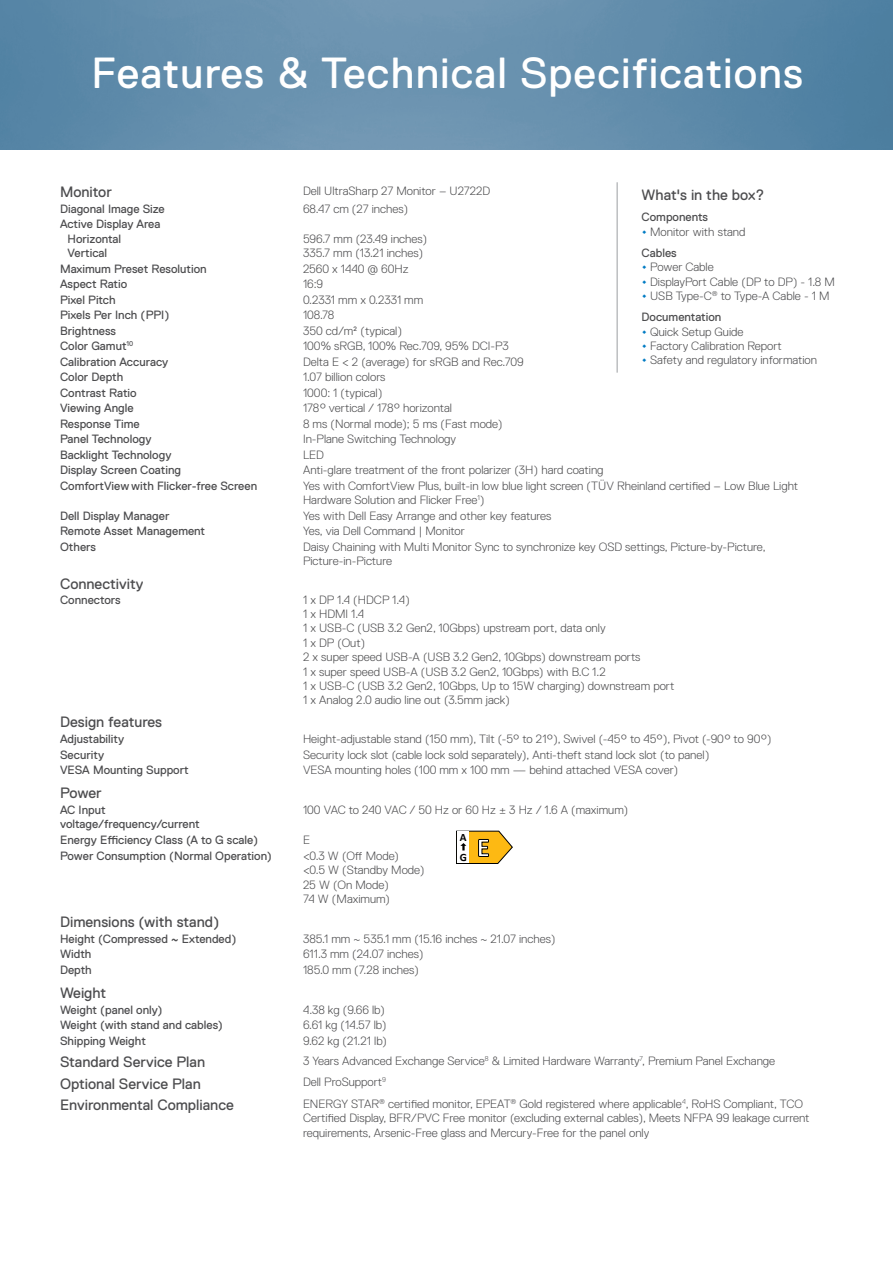
<style>
.page{position:relative;width:893px;height:1263px;background:#fff}
.page>*{position:absolute;margin:0;border:0;box-sizing:border-box;transform-origin:0 0}
.t1{font:43.5px "Dell Replica";letter-spacing:.025em;color:#fff}
.t2{font:700 27px "Calibri";color:#fff}
.t3{font:15px "Dell Replica";color:#4d4d4f}
.Spec_body{font:300 12px/14.4px "Dell Replica";color:#4d4d4f}
.Spec_body-2{font:12px "Dell Replica";color:#4d4d4f}
.What_s_in_the_box{font:12px "Dell Replica";color:#4d4d4f}
.t4{font:700 11.25px/19.5px "Calibri";color:#000}
.s1{font-weight:400;font-size:15px;color:#007bc3}
</style>
<div class="page">
<img style="left:0;top:0;width:893px;height:150px">
<hr style="left:617px;top:182px;width:1px;height:191px;background:#a7a9ac">
<svg style="left:456px;top:831px;width:57px;height:33px"></svg>
<p class="t1" style="left:91px;top:49px;width:713px">Features &amp; Technical Specifications</p>
<p class="t3" style="left:60px;top:184px;width:53px">Monitor</p>
<p class="Spec_body" style="left:303px;top:184px;width:189px">Dell UltraSharp 27 Monitor – U2722D</p>
<p class="Spec_body-2" style="left:60px;top:202px;width:106px">Diagonal Image Size</p>
<p class="Spec_body" style="left:303px;top:201px;width:106px">68.47 cm (27 inches)</p>
<p class="Spec_body-2" style="left:60px;top:217px;width:102px">Active Display Area</p>
<p class="Spec_body-2" style="left:68px;top:232px;width:55px">Horizontal</p>
<p class="Spec_body-2" style="left:68px;top:246px;width:41px">Vertical</p>
<p class="t3" style="left:641px;top:186px;width:124px">What's in the box?</p>
<p class="What_s_in_the_box" style="left:641px;top:211px;width:68px">Components</p>
<p class="Spec_body" style="left:641px;top:224px;width:106px"><span class="s1">•</span> Monitor with stand</p>
<p class="What_s_in_the_box" style="left:641px;top:246px;width:37px">Cables</p>
<p class="Spec_body" style="left:641px;top:260px;width:74px"><span class="s1">•</span> Power Cable</p>
<p class="Spec_body" style="left:641px;top:274px;width:195px"><span class="s1">•</span> DisplayPort Cable (DP to DP) - 1.8 M</p>
<p class="Spec_body" style="left:641px;top:289px;width:189px"><span class="s1">•</span> USB Type-C<sup>®</sup> to Type-A Cable - 1 M</p>
<p class="What_s_in_the_box" style="left:641px;top:310px;width:81px">Documentation</p>
<p class="Spec_body" style="left:641px;top:324px;width:103px"><span class="s1">•</span> Quick Setup Guide</p>
<p class="Spec_body" style="left:641px;top:339px;width:142px"><span class="s1">•</span> Factory Calibration Report</p>
<p class="Spec_body" style="left:641px;top:353px;width:177px"><span class="s1">•</span> Safety and regulatory information</p>
<p class="Spec_body" style="left:303px;top:231px;width:126px">596.7 mm (23.49 inches)</p>
<p class="Spec_body" style="left:303px;top:246px;width:121px">335.7 mm (13.21 inches)</p>
<p class="Spec_body-2" style="left:60px;top:262px;width:148px">Maximum Preset Resolution</p>
<p class="Spec_body" style="left:303px;top:261px;width:107px">2560 x 1440 @ 60Hz</p>
<p class="Spec_body-2" style="left:60px;top:277px;width:69px">Aspect Ratio</p>
<p class="Spec_body" style="left:303px;top:277px;width:22px">16:9</p>
<p class="Spec_body-2" style="left:60px;top:293px;width:57px">Pixel Pitch</p>
<p class="Spec_body" style="left:303px;top:292px;width:122px">0.2331 mm x 0.2331 mm</p>
<p class="Spec_body-2" style="left:60px;top:308px;width:111px">Pixels Per Inch (PPI)</p>
<p class="Spec_body" style="left:303px;top:308px;width:33px">108.78</p>
<p class="Spec_body-2" style="left:60px;top:324px;width:58px">Brightness</p>
<p class="Spec_body" style="left:303px;top:323px;width:101px">350 cd/m² (typical)</p>
<p class="Spec_body-2" style="left:60px;top:339px;width:75px">Color Gamut<sup>10</sup></p>
<p class="Spec_body" style="left:303px;top:339px;width:207px">100% sRGB, 100% Rec.709, 95% DCI-P3</p>
<p class="Spec_body-2" style="left:60px;top:355px;width:110px">Calibration Accuracy</p>
<p class="Spec_body" style="left:303px;top:354px;width:222px">Delta E &lt; 2 (average) for sRGB and Rec.709</p>
<p class="Spec_body-2" style="left:60px;top:370px;width:65px">Color Depth</p>
<p class="Spec_body" style="left:303px;top:370px;width:84px">1.07 billion colors</p>
<p class="Spec_body-2" style="left:60px;top:386px;width:78px">Contrast Ratio</p>
<p class="Spec_body" style="left:303px;top:385px;width:81px">1000: 1 (typical)</p>
<p class="Spec_body-2" style="left:60px;top:401px;width:75px">Viewing Angle</p>
<p class="Spec_body" style="left:303px;top:401px;width:150px">178° vertical / 178° horizontal</p>
<p class="Spec_body-2" style="left:60px;top:417px;width:81px">Response Time</p>
<p class="Spec_body" style="left:303px;top:416px;width:201px">8 ms (Normal mode); 5 ms (Fast mode)</p>
<p class="Spec_body-2" style="left:60px;top:432px;width:93px">Panel Technology</p>
<p class="Spec_body" style="left:303px;top:432px;width:155px">In-Plane Switching Technology</p>
<p class="Spec_body-2" style="left:60px;top:448px;width:113px">Backlight Technology</p>
<p class="Spec_body" style="left:303px;top:447px;width:22px">LED</p>
<p class="Spec_body-2" style="left:60px;top:463px;width:123px">Display Screen Coating</p>
<p class="Spec_body" style="left:303px;top:463px;width:302px">Anti-glare treatment of the front polarizer (3H) hard coating</p>
<p class="Spec_body-2" style="left:60px;top:479px;width:199px">ComfortView with Flicker-free Screen</p>
<p class="Spec_body" style="left:303px;top:478px;width:497px">Yes with ComfortView Plus, built-in low blue light screen (TÜV Rheinland certified – Low Blue Light</p>
<p class="Spec_body" style="left:303px;top:493px;width:183px">Hardware Solution and Flicker Free<sup>1</sup>)</p>
<p class="Spec_body-2" style="left:60px;top:509px;width:111px">Dell Display Manager</p>
<p class="Spec_body" style="left:303px;top:508px;width:250px">Yes with Dell Easy Arrange and other key features</p>
<p class="Spec_body-2" style="left:60px;top:524px;width:147px">Remote Asset Management</p>
<p class="Spec_body" style="left:303px;top:524px;width:163px">Yes, via Dell Command | Monitor</p>
<p class="Spec_body-2" style="left:60px;top:540px;width:38px">Others</p>
<p class="Spec_body" style="left:303px;top:539px;width:464px">Daisy Chaining with Multi Monitor Sync to synchronize key OSD settings, Picture-by-Picture,<br>Picture-in-Picture</p>
<p class="t3" style="left:60px;top:575px;width:85px">Connectivity</p>
<p class="Spec_body-2" style="left:60px;top:593px;width:62px">Connectors</p>
<p class="Spec_body" style="left:303px;top:592px;width:108px">1 x DP 1.4 (HDCP 1.4)</p>
<p class="Spec_body" style="left:303px;top:607px;width:63px">1 x HDMI 1.4</p>
<p class="Spec_body" style="left:303px;top:621px;width:304px">1 x USB-C (USB 3.2 Gen2, 10Gbps) upstream port, data only</p>
<p class="Spec_body" style="left:303px;top:635px;width:64px">1 x DP (Out)</p>
<p class="Spec_body" style="left:303px;top:650px;width:339px">2 x super speed USB-A (USB 3.2 Gen2, 10Gbps) downstream ports</p>
<p class="Spec_body" style="left:303px;top:664px;width:304px">1 x super speed USB-A (USB 3.2 Gen2, 10Gbps) with B.C 1.2</p>
<p class="Spec_body" style="left:303px;top:679px;width:373px">1 x USB-C (USB 3.2 Gen2, 10Gbps, Up to 15W charging) downstream port</p>
<p class="Spec_body" style="left:303px;top:693px;width:208px">1 x Analog 2.0 audio line out (3.5mm jack)</p>
<p class="t3" style="left:60px;top:713px;width:104px">Design features</p>
<p class="Spec_body-2" style="left:60px;top:732px;width:66px">Adjustability</p>
<p class="Spec_body" style="left:303px;top:731px;width:470px">Height-adjustable stand (150 mm), Tilt (-5° to 21°), Swivel (-45° to 45°), Pivot (-90° to 90°)</p>
<p class="Spec_body-2" style="left:60px;top:748px;width:46px">Security</p>
<p class="Spec_body" style="left:303px;top:747px;width:408px">Security lock slot (cable lock sold separately), Anti-theft stand lock slot (to panel)</p>
<p class="Spec_body-2" style="left:60px;top:763px;width:130px">VESA Mounting Support</p>
<p class="Spec_body" style="left:303px;top:763px;width:377px">VESA mounting holes (100 mm x 100 mm — behind attached VESA cover)</p>
<p class="t3" style="left:60px;top:784px;width:43px">Power</p>
<p class="Spec_body-2" style="left:60px;top:803px;width:47px">AC Input</p>
<p class="Spec_body-2" style="left:60px;top:817px;width:141px">voltage/frequency/current</p>
<p class="Spec_body" style="left:303px;top:802px;width:327px">100 VAC to 240 VAC / 50 Hz or 60 Hz ± 3 Hz / 1.6 A (maximum)</p>
<p class="t4" style="left:460px;top:827px;width:9px">A<br>G</p>
<p class="Spec_body-2" style="left:60px;top:833px;width:199px">Energy Efficiency Class (A to G scale)</p>
<p class="Spec_body" style="left:303px;top:833px;width:8px">E</p>
<p class="Spec_body-2" style="left:60px;top:849px;width:213px">Power Consumption (Normal Operation)</p>
<p class="Spec_body" style="left:303px;top:848px;width:97px">&lt;0.3 W (Off Mode)</p>
<p class="Spec_body" style="left:303px;top:863px;width:123px">&lt;0.5 W (Standby Mode)</p>
<p class="Spec_body" style="left:303px;top:877px;width:87px">25 W (On Mode)</p>
<p class="Spec_body" style="left:303px;top:892px;width:88px">74 W (Maximum)</p>
<p class="t3" style="left:60px;top:913px;width:161px">Dimensions (with stand)</p>
<p class="Spec_body-2" style="left:60px;top:932px;width:178px">Height (Compressed ~ Extended)</p>
<p class="Spec_body" style="left:303px;top:931px;width:254px">385.1 mm ~ 535.1 mm (15.16 inches ~ 21.07 inches)</p>
<p class="Spec_body-2" style="left:60px;top:947px;width:33px">Width</p>
<p class="Spec_body" style="left:303px;top:947px;width:122px">611.3 mm (24.07 inches)</p>
<p class="Spec_body-2" style="left:60px;top:963px;width:33px">Depth</p>
<p class="Spec_body" style="left:303px;top:963px;width:117px">185.0 mm (7.28 inches)</p>
<p class="t3" style="left:60px;top:984px;width:48px">Weight</p>
<p class="Spec_body-2" style="left:60px;top:1003px;width:104px">Weight (panel only)</p>
<p class="Spec_body" style="left:303px;top:1002px;width:83px">4.38 kg (9.66 lb)</p>
<p class="Spec_body-2" style="left:60px;top:1019px;width:164px">Weight (with stand and cables)</p>
<p class="Spec_body" style="left:303px;top:1018px;width:85px">6.61 kg (14.57 lb)</p>
<p class="Spec_body-2" style="left:60px;top:1034px;width:87px">Shipping Weight</p>
<p class="Spec_body" style="left:303px;top:1034px;width:85px">9.62 kg (21.21 lb)</p>
<p class="t3" style="left:60px;top:1053px;width:147px">Standard Service Plan</p>
<p class="Spec_body" style="left:303px;top:1053px;width:474px">3 Years Advanced Exchange Service<sup>8</sup> &amp; Limited Hardware Warranty<sup>7</sup>, Premium Panel Exchange</p>
<p class="t3" style="left:60px;top:1075px;width:142px">Optional Service Plan</p>
<p class="Spec_body" style="left:303px;top:1075px;width:85px">Dell ProSupport<sup>9</sup></p>
<p class="t3" style="left:60px;top:1097px;width:175px">Environmental Compliance</p>
<p class="Spec_body" style="left:303px;top:1097px;width:508px">ENERGY STAR<sup>®</sup> certified monitor, EPEAT<sup>®</sup> Gold registered where applicable<sup>4</sup>, RoHS Compliant, TCO<br>Certified Display, BFR/PVC Free monitor (excluding external cables), Meets NFPA 99 leakage current requirements, Arsenic-Free glass and Mercury-Free for the panel only</p>
<p class="t2" style="left:477px;top:828px;width:15px">E</p>
</div>
